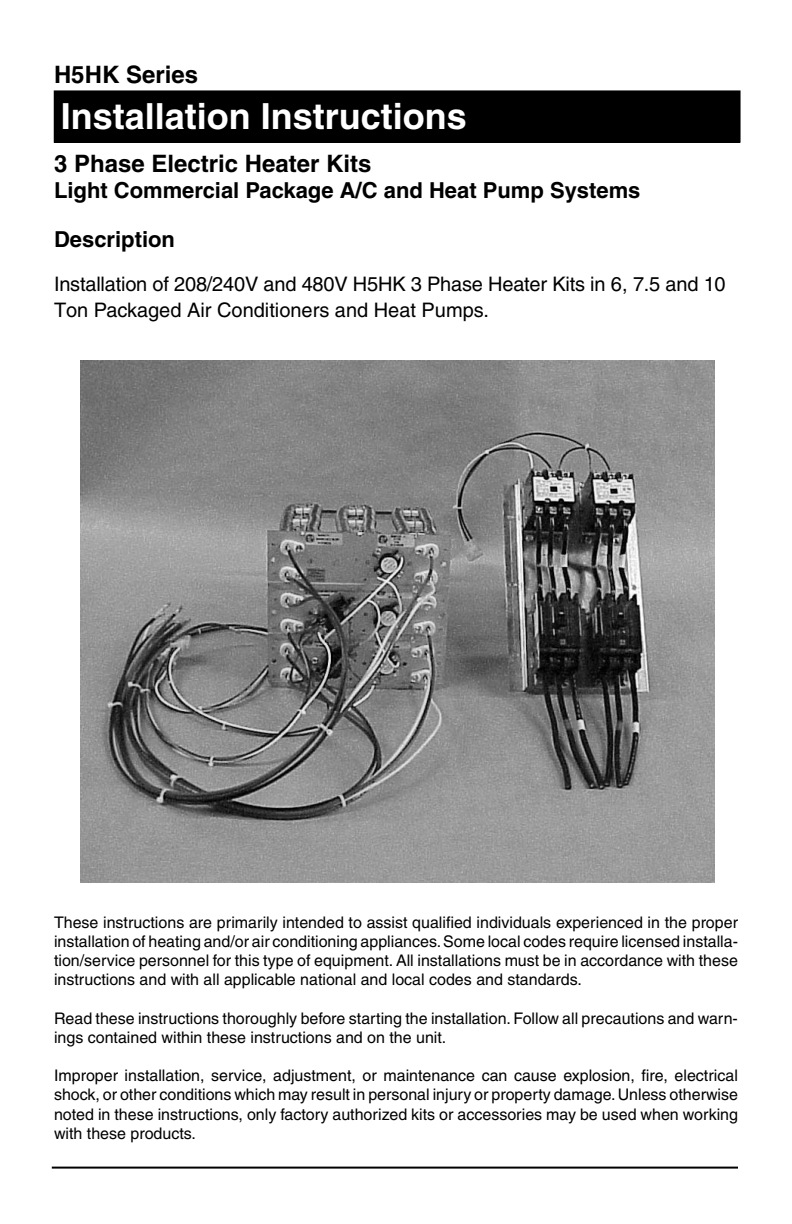
<style>
.page{position:relative;width:792px;height:1224px;background:#fff}
.page>*{position:absolute;margin:0;border:0;box-sizing:border-box;transform-origin:0 0}
.t1{font:700 36px "Helvetica";color:#fff}
.t2{font:700 24px "Helvetica";color:#000}
.t3{font:700 22px "Helvetica";color:#000}
.t4{font:20px/26.4px "Helvetica";letter-spacing:-.01em;color:#000}
.t5{font:16px/19.2px "Helvetica";color:#000;text-align:justify}
</style>
<div class="page">
<div style="left:54px;top:91px;width:686px;height:51px;background:#000"></div>
<hr style="left:52px;top:1167px;width:686px;height:2px;background:#000">
<img style="left:80px;top:360px;width:635px;height:522px">
<h2 class="t2" style="left:54px;top:60px;width:146px">H5HK Series</h2>
<h1 class="t1" style="left:61px;top:94px;width:408px">Installation Instructions</h1>
<h2 class="t2" style="left:54px;top:149px;width:319px">3 Phase Electric Heater Kits</h2>
<h3 class="t3" style="left:54px;top:177px;width:588px">Light Commercial Package A/C and Heat Pump Systems</h3>
<h3 class="t3" style="left:54px;top:226px;width:123px">Description</h3>
<p class="t4" style="left:54px;top:271px;width:673px">Installation of 208/240V and 480V H5HK 3 Phase Heater Kits in 6, 7.5 and 10<br>Ton Packaged Air Conditioners and Heat Pumps.</p>
<p class="t5" style="left:54px;top:912px;width:686px">These instructions are primarily intended to assist qualified individuals experienced in the proper installation of heating and/or air conditioning appliances. Some local codes require licensed installa&shy;tion/service personnel for this type of equipment. All installations must be in accordance with these instructions and with all applicable national and local codes and standards.</p>
<p class="t5" style="left:54px;top:1008px;width:685px">Read these instructions thoroughly before starting the installation. Follow all precautions and warn&shy;ings contained within these instructions and on the unit.</p>
<p class="t5" style="left:54px;top:1066px;width:686px">Improper installation, service, adjustment, or maintenance can cause explosion, fire, electrical shock, or other conditions which may result in personal injury or property damage. Unless otherwise noted in these instructions, only factory authorized kits or accessories may be used when working with these products.</p>
</div>
